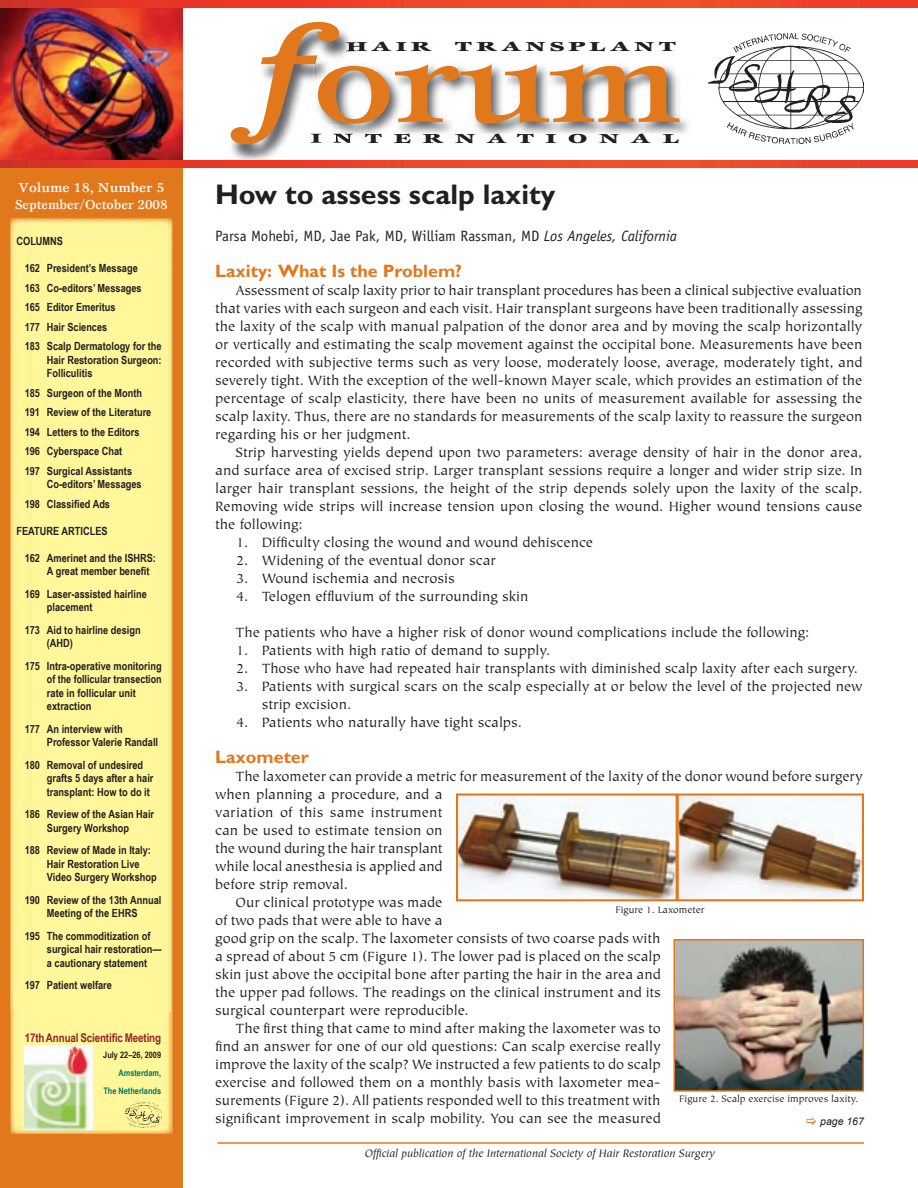
<style>
.page{position:relative;width:918px;height:1188px;background:#fff}
.page>*{position:absolute;margin:0;border:0;box-sizing:border-box;transform-origin:0 0}
.t1{font:italic 500 127.5px "Esprit";color:#e1781c;scale:1.3 1}
.t2{font:500 120px "Esprit";color:#e1781c;scale:1.3 1}
.t3{font:700 28.5px "Gill Sans";color:#231f20}
.t4{font:700 18px "Gill Sans";color:#e1781c}
.t5{font:15px/18px "Tiepolo";color:#231f20;text-align:justify}
.t6{font:15px "Officina Sans";color:#231f20}
.t7{font:500 13.5px/16.2px "Esprit";color:#fff;scale:1.08 1}
.t8{font:900 13.5px "Esprit";letter-spacing:.45em;color:#231f20;scale:1.85 1}
.t9{font:900 13.5px "Esprit";letter-spacing:.15em;color:#231f20;scale:1.85 1}
.t10{font:900 13.5px "Esprit";letter-spacing:.255em;color:#231f20;scale:1.85 1}
.t11{font:italic 12px "Tiepolo";color:#231f20}
.t12{font:700 12px "Arial Narrow";letter-spacing:-.01em;color:#922629}
.t13{font:700 11.25px/13.5px "Arial Narrow";color:#231f20}
.t14{font:10.5px "Tiepolo";color:#231f20}
.t15{font:italic 10.5px "Arial";color:#231f20}
.t16{font:700 9px/18px "Arial Narrow";color:#007764;text-align:right}
.t17{font:700 9px "Arial Narrow";color:#231f20}
.s1{font-style:italic}
</style>
<div class="page">
<hr style="left:218px;top:1142px;width:646px;height:2px;background:#e1781c">
<div style="left:0;top:168px;width:183px;height:1020px;background:#e1781c"></div>
<img style="left:708px;top:34px;width:156px;height:110px">
<img style="left:354px;top:86px;width:335px;height:49px">
<img style="left:354px;top:65px;width:325px;height:59px">
<img style="left:354px;top:133px;width:325px;height:2px">
<img style="left:231px;top:146px;width:50px;height:14px">
<svg style="left:230px;top:21px;width:124px;height:125px"></svg>
<img style="left:0;top:7px;width:182px;height:153px">
<img style="left:10px;top:218px;width:163px;height:53px">
<img style="left:119px;top:271px;width:54px;height:863px">
<img style="left:10px;top:1012px;width:109px;height:122px">
<div style="left:10px;top:219px;width:160px;height:793px;background:#fff79a"></div>
<img style="left:0;top:0;width:917px;height:7px">
<img style="left:0;top:160px;width:917px;height:8px">
<img style="left:459px;top:797px;width:402px;height:101px">
<div style="left:456px;top:794px;width:222px;height:107px;border:2px solid #e1781c"></div>
<div style="left:677px;top:794px;width:187px;height:107px;border:2px solid #e1781c"></div>
<img style="left:676px;top:941px;width:186px;height:149px">
<div style="left:674px;top:939px;width:190px;height:153px;border:1px solid #e1781c"></div>
<img style="left:24px;top:1045px;width:68px;height:86px">
<img style="left:125px;top:1102px;width:36px;height:26px">
<p class="t7" style="left:15px;top:180px;width:143px">Volume 18, Number 5<br>September/October 2008</p>
<p class="t13" style="left:16px;top:234px;width:48px">COLUMNS</p>
<p class="t13" style="left:25px;top:258px;width:138px;line-height:19.5px">162 President’s Message<br>163 Co-editors’ Messages<br>165 Editor Emeritus<br>177 Hair Sciences<br>183 Scalp Dermatology for the</p>
<p class="t13" style="left:47px;top:353px;width:116px">Hair Restoration Surgeon:<br>Folliculitis</p>
<p class="t13" style="left:25px;top:383px;width:128px;line-height:19.5px">185 Surgeon of the Month<br>191 Review of the Literature<br>194 Letters to the Editors<br>196 Cyberspace Chat<br>197 Surgical Assistants</p>
<p class="t13" style="left:25px;top:474px;width:118px;line-height:19.5px;text-indent:22px">Co-editors’ Messages<br>198 Classified Ads</p>
<p class="t13" style="left:16px;top:524px;width:93px">FEATURE ARTICLES</p>
<p class="t13" style="left:47px;top:551px;width:111px;text-indent:-22px">162 Amerinet and the ISHRS:<br>A great member benefit</p>
<p class="t13" style="left:47px;top:587px;width:101px;text-indent:-22px">169 Laser-assisted hairline placement</p>
<p class="t13" style="left:47px;top:623px;width:95px;text-indent:-22px">173 Aid to hairline design (AHD)</p>
<p class="t13" style="left:47px;top:659px;width:116px;text-indent:-22px">175 Intra-operative monitoring of the follicular transection rate in follicular unit extraction</p>
<p class="t13" style="left:47px;top:722px;width:113px;text-indent:-22px">177 An interview with<br>Professor Valerie Randall</p>
<p class="t13" style="left:47px;top:758px;width:108px;text-indent:-22px">180 Removal of undesired grafts 5 days after a hair transplant: How to do it</p>
<p class="t13" style="left:25px;top:807px;width:131px;text-align:center">186 Review of the Asian Hair<br>Surgery Workshop</p>
<p class="t13" style="left:47px;top:843px;width:111px;text-indent:-22px">188 Review of Made in Italy:<br>Hair Restoration Live<br>Video Surgery Workshop</p>
<p class="t13" style="left:25px;top:893px;width:138px;text-align:center">190 Review of the 13th Annual<br>Meeting of the EHRS</p>
<p class="t13" style="left:47px;top:929px;width:116px;text-indent:-22px">195 The commoditization of surgical hair restoration— a cautionary statement</p>
<p class="t13" style="left:25px;top:978px;width:89px">197 Patient welfare</p>
<p class="t12" style="left:25px;top:1028px;width:138px">17th Annual Scientific Meeting</p>
<p class="t17" style="left:103px;top:1048px;width:59px">July 22–26, 2009</p>
<p class="t16" style="left:103px;top:1064px;width:59px">Amsterdam,<br>The Netherlands</p>
<h1 class="t1" style="left:251px;top:-7px;width:49px">f</h1>
<p class="t10" style="left:346px;top:38px;width:48px">HAIR</p>
<p class="t9" style="left:455px;top:38px;width:121px">TRANSPLANT</p>
<h2 class="t2" style="left:312px;top:7px;width:285px">orum</h2>
<p class="t8" style="left:310px;top:130px;width:201px">INTERNATIONAL</p>
<h3 class="t3" style="left:215px;top:177px;width:341px">How to assess scalp laxity</h3>
<p class="t6" style="left:215px;top:227px;width:463px">Parsa Mohebi, MD, Jae Pak, MD, William Rassman, MD <span class="s1">Los Angeles, California</span></p>
<p class="t4" style="left:215px;top:261px;width:248px">Laxity: What Is the Problem?</p>
<p class="t5" style="left:215px;top:282px;width:649px;text-indent:20px">Assessment of scalp laxity prior to hair transplant procedures has been a clinical subjective evaluation that varies with each surgeon and each visit. Hair transplant surgeons have been traditionally assessing the laxity of the scalp with manual palpation of the donor area and by moving the scalp horizontally or vertically and estimating the scalp movement against the occipital bone. Measurements have been recorded with subjective terms such as very loose, moderately loose, average, moderately tight, and severely tight. With the exception of the well-known Mayer scale, which provides an estimation of the percentage of scalp elasticity, there have been no units of measurement available for assessing the scalp laxity. Thus, there are no standards for measurements of the scalp laxity to reassure the surgeon regarding his or her judgment.</p>
<p class="t5" style="left:215px;top:444px;width:649px;text-indent:20px">Strip harvesting yields depend upon two parameters: average density of hair in the donor area, and surface area of excised strip. Larger transplant sessions require a longer and wider strip size. In larger hair transplant sessions, the height of the strip depends solely upon the laxity of the scalp.<br>Removing wide strips will increase tension upon closing the wound. Higher wound tensions cause the following:</p>
<p class="t5" style="left:236px;top:534px;width:358px">1. Difficulty closing the wound and wound dehiscence</p>
<p class="t5" style="left:236px;top:552px;width:261px">2. Widening of the eventual donor scar</p>
<p class="t5" style="left:236px;top:570px;width:220px">3. Wound ischemia and necrosis</p>
<p class="t5" style="left:236px;top:588px;width:294px">4. Telogen effluvium of the surrounding skin</p>
<p class="t5" style="left:236px;top:624px;width:575px">The patients who have a higher risk of donor wound complications include the following:</p>
<p class="t5" style="left:236px;top:642px;width:315px">1. Patients with high ratio of demand to supply.</p>
<p class="t5" style="left:236px;top:660px;width:623px">2. Those who have had repeated hair transplants with diminished scalp laxity after each surgery.</p>
<p class="t5" style="left:262px;top:678px;width:602px;text-indent:-26px">3. Patients with surgical scars on the scalp especially at or below the level of the projected new strip excision.</p>
<p class="t5" style="left:236px;top:714px;width:287px">4. Patients who naturally have tight scalps.</p>
<p class="t4" style="left:215px;top:747px;width:95px">Laxometer</p>
<p class="t5" style="left:236px;top:768px;width:629px">The laxometer can provide a metric for measurement of the laxity of the donor wound before surgery</p>
<p class="t5" style="left:215px;top:786px;width:229px">when planning a procedure, and a</p>
<p class="t5" style="left:215px;top:804px;width:229px">variation of this same instrument</p>
<p class="t5" style="left:215px;top:822px;width:229px">can be used to estimate tension on</p>
<p class="t5" style="left:215px;top:840px;width:229px">the wound during the hair transplant</p>
<p class="t5" style="left:215px;top:858px;width:229px">while local anesthesia is applied and</p>
<p class="t5" style="left:215px;top:876px;width:134px">before strip removal.</p>
<p class="t5" style="left:236px;top:894px;width:209px">Our clinical prototype was made</p>
<p class="t5" style="left:215px;top:912px;width:229px">of two pads that were able to have a</p>
<p class="t5" style="left:215px;top:930px;width:447px">good grip on the scalp. The laxometer consists of two coarse pads with</p>
<p class="t5" style="left:215px;top:948px;width:447px">a spread of about 5 cm (Figure 1). The lower pad is placed on the scalp</p>
<p class="t5" style="left:215px;top:966px;width:447px">skin just above the occipital bone after parting the hair in the area and</p>
<p class="t5" style="left:215px;top:984px;width:447px">the upper pad follows. The readings on the clinical instrument and its</p>
<p class="t5" style="left:215px;top:1002px;width:255px">surgical counterpart were reproducible.</p>
<p class="t5" style="left:236px;top:1020px;width:427px">The first thing that came to mind after making the laxometer was to</p>
<p class="t5" style="left:215px;top:1038px;width:447px">find an answer for one of our old questions: Can scalp exercise really</p>
<p class="t5" style="left:215px;top:1056px;width:447px">improve the laxity of the scalp? We instructed a few patients to do scalp</p>
<p class="t5" style="left:215px;top:1074px;width:447px">exercise and followed them on a monthly basis with laxometer mea-</p>
<p class="t5" style="left:215px;top:1092px;width:447px">surements (Figure 2). All patients responded well to this treatment with</p>
<p class="t5" style="left:215px;top:1110px;width:447px">significant improvement in scalp mobility. You can see the measured</p>
<p class="t14" style="left:615px;top:905px;width:91px">Figure 1. Laxometer</p>
<p class="t14" style="left:679px;top:1094px;width:181px">Figure 2. Scalp exercise improves laxity.</p>
<p class="t15" style="left:820px;top:1115px;width:45px">page 167</p>
<p class="t11" style="left:365px;top:1147px;width:352px">Official publication of the International Society of Hair Restoration Surgery</p>
</div>
